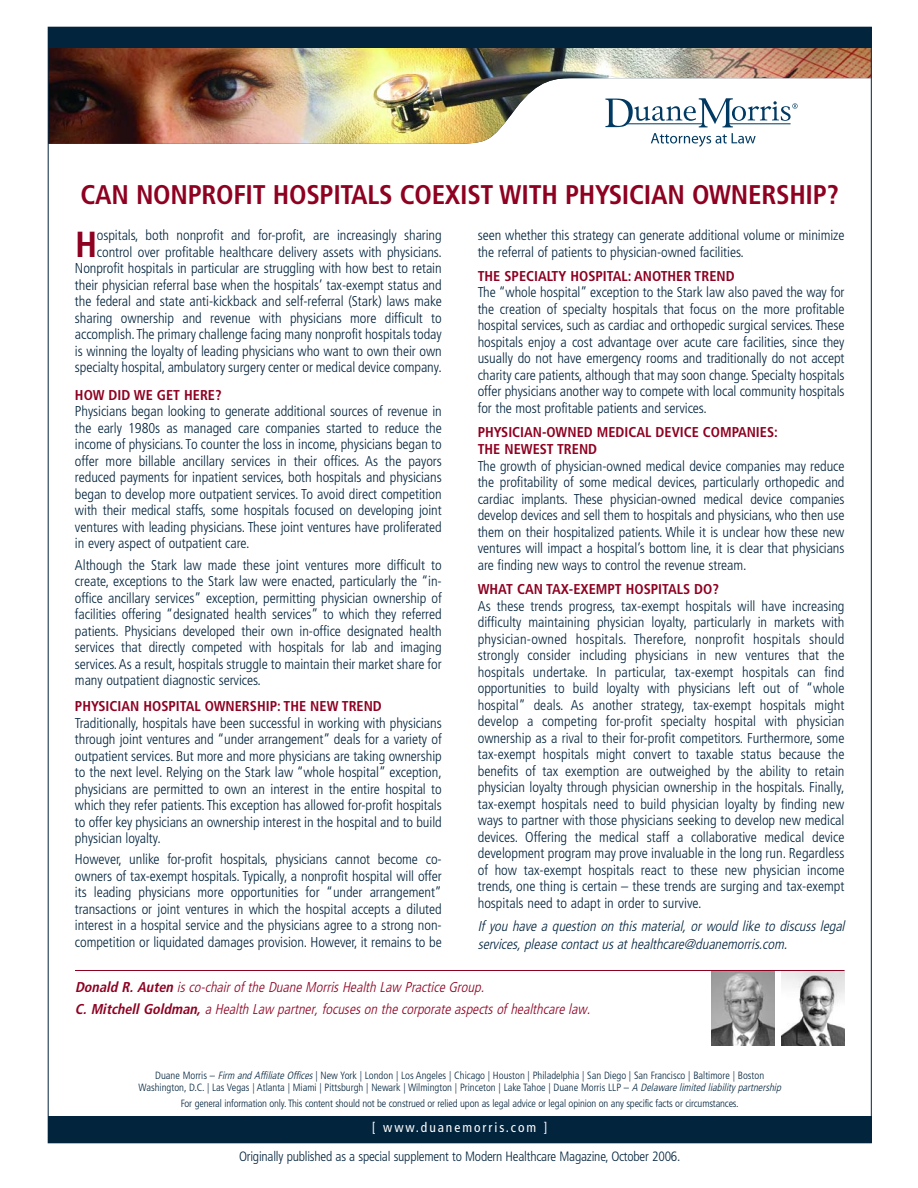
<style>
.page{position:relative;width:918px;height:1188px;background:#fff}
.page>*{position:absolute;margin:0;border:0;box-sizing:border-box;transform-origin:0 0}
.t1{font:700 condensed 36.3px "Frutiger";color:#8e0121}
.t2{font:700 condensed 27px "Frutiger";letter-spacing:-.01em;color:#8e0121}
.t3{font:300 condensed 14.25px/16.5px "Frutiger";letter-spacing:-.005em;color:#03243d;text-align:justify}
.t4{font:700 condensed 14.25px/17.4px "Frutiger";color:#8e0121}
.t5{font:italic 300 condensed 14.25px/21.9px "Frutiger";color:#8e0121}
.t6{font:italic 300 condensed 14.25px/18.5px "Frutiger";color:#03243d}
.t7{font:300 condensed 13.5px "Frutiger";letter-spacing:-.015em;color:#03243d}
.t8{font:condensed 13.5px "Frutiger";letter-spacing:.145em;color:#fff}
.t9{font:300 condensed 10.5px/12px "Frutiger";color:#03243d;text-align:center}
.s1{font-weight:700}
.s2{font-style:italic}
</style>
<div class="page">
<img style="left:711px;top:971px;width:63px;height:75px">
<img style="left:782px;top:971px;width:62px;height:75px">
<hr style="left:75px;top:970px;width:769px;height:1px;background:#8e0121">
<img style="left:50px;top:47px;width:820px;height:97px">
<div style="left:48px;top:27px;width:824px;height:20px;background:#03243d"></div>
<div style="left:48px;top:1116px;width:823px;height:27px;background:#03243d"></div>
<h2 class="t2" style="left:81px;top:184px;width:760px">CAN NONPROFIT HOSPITALS COEXIST WITH PHYSICIAN OWNERSHIP?</h2>
<p class="t3" style="left:75px;top:228px;width:368px;text-align:right">ospitals, both nonprofit and for-profit, are increasingly sharing control over profitable healthcare delivery assets with physicians.<br>Nonprofit hospitals in particular are struggling with how best to retain their physician referral base when the hospitals’ tax-exempt status and the federal and state anti-kickback and self-referral (Stark) laws make sharing ownership and revenue with physicians more difficult to accomplish.The primary challenge facing many nonprofit hospitals today is winning the loyalty of leading physicians who want to own their own specialty hospital, ambulatory surgery center or medical device company.</p>
<p class="t4" style="left:75px;top:387px;width:148px">HOW DID WE GET HERE?</p>
<p class="t3" style="left:75px;top:404px;width:368px">Physicians began looking to generate additional sources of revenue in the early 1980s as managed care companies started to reduce the income of physicians. To counter the loss in income, physicians began to offer more billable ancillary services in their offices. As the payors reduced payments for inpatient services, both hospitals and physicians began to develop more outpatient services. To avoid direct competition with their medical staffs, some hospitals focused on developing joint ventures with leading physicians. These joint ventures have proliferated in every aspect of outpatient care.</p>
<p class="t3" style="left:75px;top:557px;width:368px">Although the Stark law made these joint ventures more difficult to create, exceptions to the Stark law were enacted, particularly the “in&shy;office ancillary services” exception, permitting physician ownership of facilities offering “designated health services” to which they referred patients. Physicians developed their own in-office designated health services that directly competed with hospitals for lab and imaging services. As a result, hospitals struggle to maintain their market share for many outpatient diagnostic services.</p>
<p class="t4" style="left:75px;top:699px;width:308px">PHYSICIAN HOSPITAL OWNERSHIP: THE NEW TREND</p>
<p class="t3" style="left:75px;top:716px;width:368px">Traditionally, hospitals have been successful in working with physicians through joint ventures and “under arrangement” deals for a variety of outpatient services. But more and more physicians are taking ownership to the next level. Relying on the Stark law “whole hospital” exception, physicians are permitted to own an interest in the entire hospital to which they refer patients. This exception has allowed for-profit hospitals to offer key physicians an ownership interest in the hospital and to build physician loyalty.</p>
<p class="t3" style="left:75px;top:852px;width:368px">However, unlike for-profit hospitals, physicians cannot become co&shy;owners of tax-exempt hospitals. Typically, a nonprofit hospital will offer its leading physicians more opportunities for “under arrangement” transactions or joint ventures in which the hospital accepts a diluted interest in a hospital service and the physicians agree to a strong non&shy;competition or liquidated damages provision. However, it remains to be</p>
<h1 class="t1" style="left:75px;top:229px;width:24px">H</h1>
<p class="t3" style="left:478px;top:228px;width:368px">seen whether this strategy can generate additional volume or minimize the referral of patients to physician-owned facilities.</p>
<p class="t4" style="left:478px;top:268px;width:258px">THE SPECIALTY HOSPITAL: ANOTHER TREND</p>
<p class="t3" style="left:478px;top:285px;width:368px">The “whole hospital” exception to the Stark law also paved the way for the creation of specialty hospitals that focus on the more profitable hospital services, such as cardiac and orthopedic surgical services. These hospitals enjoy a cost advantage over acute care facilities, since they usually do not have emergency rooms and traditionally do not accept charity care patients, although that may soon change. Specialty hospitals offer physicians another way to compete with local community hospitals for the most profitable patients and services.</p>
<p class="t4" style="left:478px;top:425px;width:302px">PHYSICIAN-OWNED MEDICAL DEVICE COMPANIES:<br>THE NEWEST TREND</p>
<p class="t3" style="left:478px;top:459px;width:368px">The growth of physician-owned medical device companies may reduce the profitability of some medical devices, particularly orthopedic and cardiac implants. These physician-owned medical device companies develop devices and sell them to hospitals and physicians, who then use them on their hospitalized patients. While it is unclear how these new ventures will impact a hospital’s bottom line, it is clear that physicians are finding new ways to control the revenue stream.</p>
<p class="t4" style="left:478px;top:582px;width:243px">WHAT CAN TAX-EXEMPT HOSPITALS DO?</p>
<p class="t3" style="left:478px;top:599px;width:368px">As these trends progress, tax-exempt hospitals will have increasing difficulty maintaining physician loyalty, particularly in markets with physician-owned hospitals. Therefore, nonprofit hospitals should strongly consider including physicians in new ventures that the hospitals undertake. In particular, tax-exempt hospitals can find opportunities to build loyalty with physicians left out of “whole hospital” deals. As another strategy, tax-exempt hospitals might develop a competing for-profit specialty hospital with physician ownership as a rival to their for-profit competitors. Furthermore, some tax-exempt hospitals might convert to taxable status because the benefits of tax exemption are outweighed by the ability to retain physician loyalty through physician ownership in the hospitals. Finally, tax-exempt hospitals need to build physician loyalty by finding new ways to partner with those physicians seeking to develop new medical devices. Offering the medical staff a collaborative medical device development program may prove invaluable in the long run. Regardless of how tax-exempt hospitals react to these new physician income trends, one thing is certain – these trends are surging and tax-exempt hospitals need to adapt in order to survive.</p>
<p class="t6" style="left:478px;top:918px;width:371px">If you have a question on this material, or would like to discuss legal services,please contactusathealthcare@duanemorris.com.</p>
<p class="t5" style="left:75px;top:977px;width:520px"><span class="s1">Donald R. Auten</span> isco-chairof the Duane MorrisHealth Law Practice Group.<br><span class="s1">C. Mitchell Goldman,</span> a Health Law partner,focuseson the corporate aspectsof healthcare law.</p>
<p class="t9" style="left:139px;top:1070px;width:646px">Duane Morris – <span class="s2">Firm and Affiliate Offices</span>| New York | London | Los Angeles | Chicago | Houston | Philadelphia | San Diego | San Francisco | Baltimore | Boston<br>Washington, D.C. | Las Vegas | Atlanta | Miami | Pittsburgh | Newark | Wilmington | Princeton | Lake Tahoe | Duane Morris LLP – <span class="s2">A Delaware limited liability partnership</span></p>
<p class="t9" style="left:181px;top:1099px;width:559px">For general information only. This content should not be construed or relied upon as legal advice or legal opinion on any specific facts or circumstances.</p>
<p class="t8" style="left:372px;top:1122px;width:177px">[ www.duanemorris.com ]</p>
<p class="t7" style="left:239px;top:1150px;width:443px">Originally published as a special supplement to Modern Healthcare Magazine, October 2006.</p>
</div>
